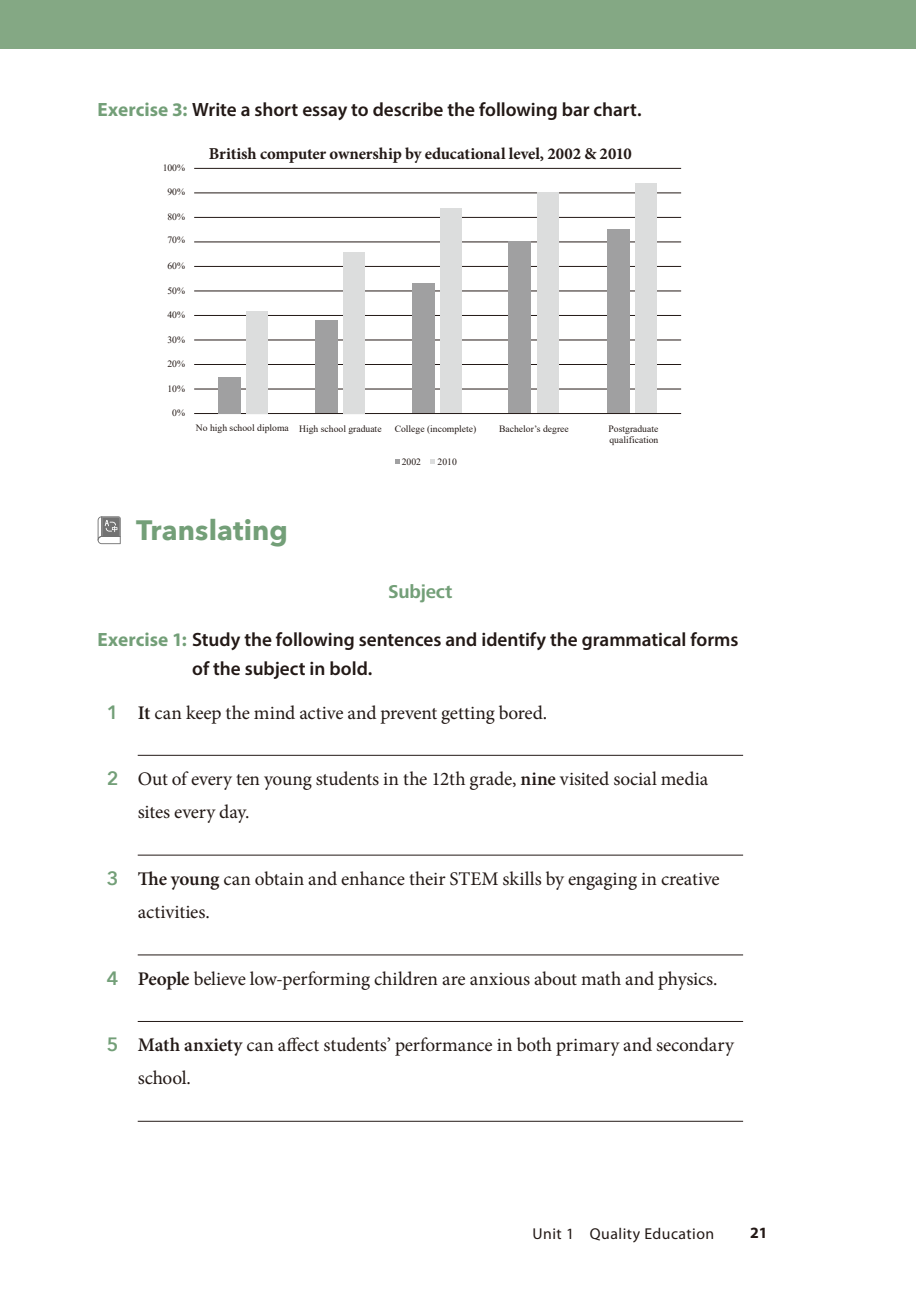
<style>
.page{position:relative;width:916px;height:1289px;background:#fff}
.page>*{position:absolute;margin:0;border:0;box-sizing:border-box;transform-origin:0 0}
.t1{font:700 28px "Avenir Next";letter-spacing:.005em;color:#739f78}
.t2{font:19.25px/33.2px "Minion Pro";letter-spacing:-.005em;color:#231916}
.t3{font:600 19.25px/28.9px "Myriad Pro";color:#231916}
.t4{font:700 19.25px "Frutiger Next LTW1 G";letter-spacing:-.01em;color:#739f78}
.t5{font:700 16.62px "Minion Pro";letter-spacing:-.01em;color:#231916}
.t6{font:15.75px "Myriad Pro";letter-spacing:.03em;color:#231916}
.t7{font:700 15.75px "Myriad Pro";color:#231916}
.t8{font:9.62px/11.5px "Times New Roman";color:#231916}
.s1{font-weight:700;color:#739f78}
.s2{font-family:"Avenir Next";font-weight:600;color:#739f78}
.s3{font-weight:600}
</style>
<div class="page">
<div style="left:0;top:0;width:915px;height:49px;background:#84a884"></div>
<hr style="left:138px;top:755px;width:604px;height:1px;background:#231916">
<hr style="left:138px;top:854px;width:604px;height:1px;background:#231916">
<hr style="left:138px;top:954px;width:604px;height:1px;background:#231916">
<hr style="left:138px;top:1021px;width:604px;height:1px;background:#231916">
<hr style="left:138px;top:1120px;width:604px;height:1px;background:#231916">
<hr style="left:194px;top:168px;width:487px;height:1px;background:#231916">
<hr style="left:194px;top:192px;width:487px;height:1px;background:#231916">
<hr style="left:194px;top:266px;width:487px;height:1px;background:#231916">
<hr style="left:194px;top:339px;width:487px;height:1px;background:#231916">
<hr style="left:194px;top:217px;width:487px;height:1px;background:#231916">
<hr style="left:194px;top:290px;width:487px;height:1px;background:#231916">
<hr style="left:194px;top:364px;width:487px;height:1px;background:#231916">
<hr style="left:194px;top:241px;width:487px;height:1px;background:#231916">
<hr style="left:194px;top:315px;width:487px;height:1px;background:#231916">
<hr style="left:194px;top:388px;width:487px;height:1px;background:#231916">
<svg style="left:395px;top:459px;width:4px;height:5px"></svg>
<svg style="left:430px;top:459px;width:5px;height:5px"></svg>
<hr style="left:194px;top:413px;width:487px;height:1px;background:#231916">
<div style="left:218px;top:377px;width:22px;height:36px;background:#a0a0a1"></div>
<div style="left:315px;top:320px;width:22px;height:93px;background:#a0a0a1"></div>
<div style="left:412px;top:283px;width:22px;height:130px;background:#a0a0a1"></div>
<div style="left:508px;top:241px;width:22px;height:172px;background:#a0a0a1"></div>
<div style="left:607px;top:229px;width:22px;height:184px;background:#a0a0a1"></div>
<div style="left:246px;top:311px;width:22px;height:102px;background:#dcdddd"></div>
<div style="left:343px;top:252px;width:22px;height:161px;background:#dcdddd"></div>
<div style="left:440px;top:208px;width:22px;height:205px;background:#dcdddd"></div>
<div style="left:537px;top:192px;width:21px;height:221px;background:#dcdddd"></div>
<div style="left:634px;top:184px;width:22px;height:229px;background:#dcdddd"></div>
<svg style="left:98px;top:516px;width:23px;height:28px"></svg>
<p class="t3" style="left:98px;top:94px;width:545px"><span class="s1">Exercise 3:</span> Write a short essay to describe the following bar chart.</p>
<p class="t5" style="left:209px;top:142px;width:424px">British computer ownership by educational level, 2002 &amp; 2010</p>
<p class="t8" style="left:163px;top:161px;width:24px">100%</p>
<p class="t8" style="left:167px;top:186px;width:19px">90%</p>
<p class="t8" style="left:167px;top:210px;width:19px">80%</p>
<p class="t8" style="left:167px;top:234px;width:19px">70%</p>
<p class="t8" style="left:167px;top:259px;width:19px">60%</p>
<p class="t8" style="left:167px;top:284px;width:19px">50%</p>
<p class="t8" style="left:167px;top:309px;width:19px">40%</p>
<p class="t8" style="left:167px;top:333px;width:19px">30%</p>
<p class="t8" style="left:167px;top:357px;width:19px">20%</p>
<p class="t8" style="left:167px;top:382px;width:19px">10%</p>
<p class="t8" style="left:172px;top:407px;width:14px">0%</p>
<p class="t8" style="left:196px;top:422px;width:94px">No high school diploma</p>
<p class="t8" style="left:299px;top:422px;width:84px">High school graduate</p>
<p class="t8" style="left:394px;top:422px;width:83px">College (incomplete)</p>
<p class="t8" style="left:499px;top:422px;width:71px">Bachelor’s degree</p>
<p class="t8" style="left:608px;top:422px;width:51px">Postgraduate qualification</p>
<p class="t8" style="left:401px;top:455px;width:21px">2002</p>
<p class="t8" style="left:437px;top:455px;width:21px">2010</p>
<h1 class="t1" style="left:136px;top:506px;width:153px">Translating</h1>
<p class="t4" style="left:388px;top:581px;width:66px">Subject</p>
<p class="t3" style="left:192px;top:625px;width:547px;text-indent:-94px"><span class="s1">Exercise 1:</span> Study the following sentences and identify the grammatical forms of the subject in bold.</p>
<p class="t2" style="left:107px;top:695px;width:442px"><span class="s2">1</span> <span class="s3">It</span> can keep the mind active and prevent getting bored.</p>
<p class="t2" style="left:138px;top:762px;width:571px;text-indent:-31px"><span class="s2">2</span> Out of every ten young students in the 12th grade, <span class="s3">nine</span> visited social media sites every day.</p>
<p class="t2" style="left:138px;top:862px;width:583px;text-indent:-31px"><span class="s2">3</span> <span class="s3">The young</span> can obtain and enhance their STEM skills by engaging in creative activities.</p>
<p class="t2" style="left:107px;top:961px;width:612px"><span class="s2">4</span> <span class="s3">People</span> believe low-performing children are anxious about math and physics.</p>
<p class="t2" style="left:138px;top:1028px;width:597px;text-indent:-31px"><span class="s2">5</span> <span class="s3">Math anxiety</span> can affect students’ performance in both primary and secondary school.</p>
<p class="t6" style="left:532px;top:1223px;width:183px">Unit 1 Quality Education</p>
<p class="t7" style="left:749px;top:1222px;width:19px">21</p>
</div>
